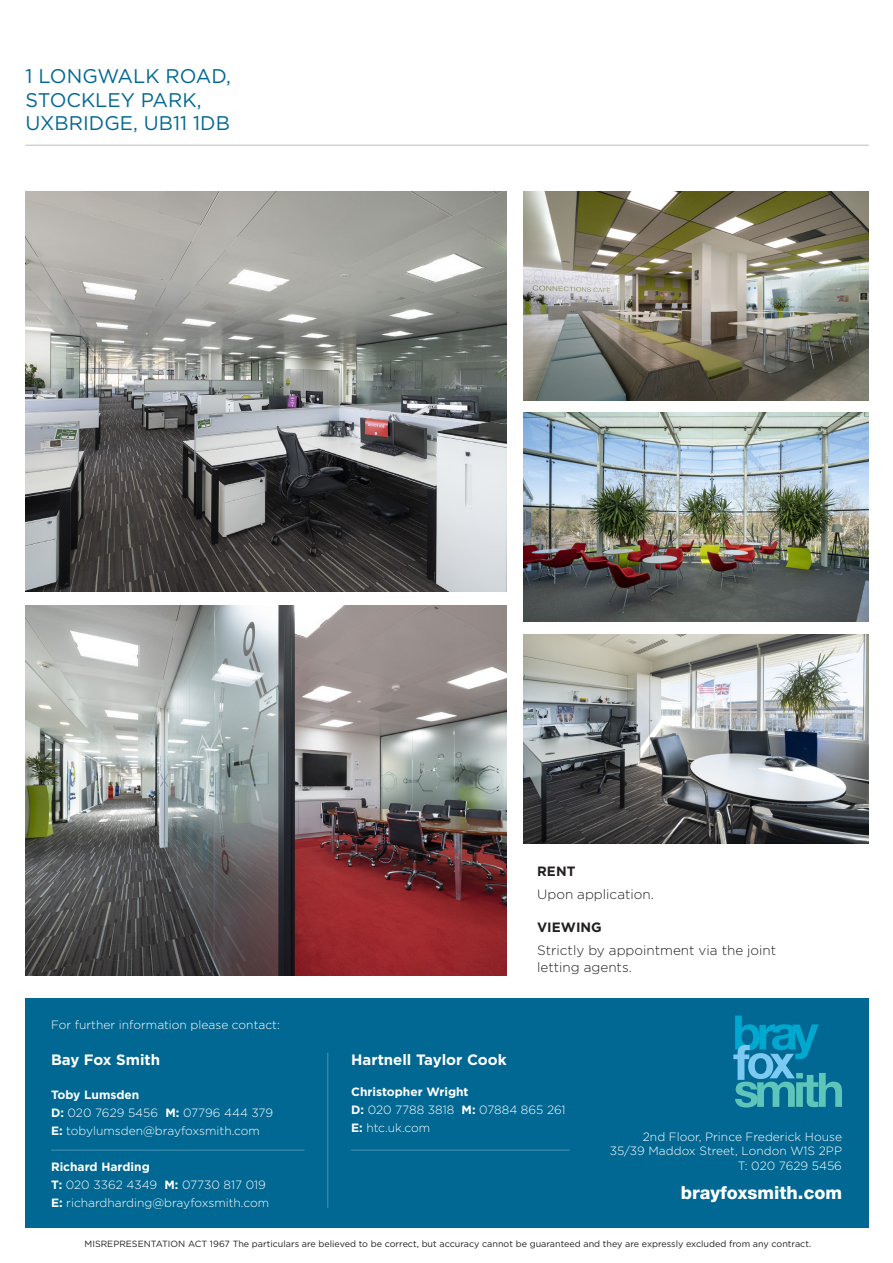
<style>
.page{position:relative;width:893px;height:1263px;background:#fff}
.page>*{position:absolute;margin:0;border:0;box-sizing:border-box;transform-origin:0 0}
.t1{font:19.8px "Gotham";color:#006893}
.t2{font:800 18px "Helvetica Neue";color:#fff}
.t3{font:700 15px "Gotham";color:#fff}
.t4{font:300 13.5px/16.2px "Gotham";color:#231f20}
.t5{font:700 13.5px "Gotham";color:#231f20}
.t6{font:300 12px "Gotham";color:#fff}
.t7{font:700 12px "Gotham";color:#fff}
.t8{font:9px "Gotham";color:#231f20}
.s1{font-weight:700}
</style>
<div class="page">
<div style="left:26px;top:998px;width:843px;height:230px;background:#006893"></div>
<svg style="left:733px;top:1015px;width:109px;height:92px"></svg>
<hr style="left:327px;top:1053px;width:1px;height:155px;background:#fff">
<img style="left:26px;top:191px;width:480px;height:400px">
<hr style="left:26px;top:145px;width:843px;height:1px;background:#bcbdc0">
<hr style="left:51px;top:1150px;width:253px;height:1px;background:#fff">
<img style="left:26px;top:605px;width:480px;height:370px">
<hr style="left:351px;top:1150px;width:219px;height:1px;background:#fff">
<img style="left:523px;top:191px;width:346px;height:209px">
<img style="left:523px;top:413px;width:346px;height:209px">
<img style="left:523px;top:634px;width:346px;height:209px">
<p class="t1" style="left:26px;top:63px;width:207px">1 LONGWALK ROAD,</p>
<p class="t1" style="left:26px;top:87px;width:178px">STOCKLEY PARK,</p>
<p class="t1" style="left:26px;top:111px;width:206px">UXBRIDGE, UB11 1DB</p>
<p class="t6" style="left:51px;top:1017px;width:230px">For further information please contact:</p>
<p class="t3" style="left:51px;top:1049px;width:111px">Bay Fox Smith</p>
<p class="t7" style="left:51px;top:1087px;width:90px">Toby Lumsden</p>
<p class="t6" style="left:51px;top:1105px;width:224px"><span class="s1">D:</span> 020 7629 5456 <span class="s1">M:</span> 07796 444 379</p>
<p class="t6" style="left:51px;top:1123px;width:210px"><span class="s1">E:</span> tobylumsden@brayfoxsmith.com</p>
<p class="t7" style="left:51px;top:1159px;width:100px">Richard Harding</p>
<p class="t6" style="left:51px;top:1177px;width:216px"><span class="s1">T:</span> 020 3362 4349 <span class="s1">M:</span> 07730 817 019</p>
<p class="t6" style="left:51px;top:1195px;width:220px"><span class="s1">E:</span> richardharding@brayfoxsmith.com</p>
<p class="t5" style="left:537px;top:862px;width:40px">RENT</p>
<p class="t4" style="left:537px;top:886px;width:118px">Upon application.</p>
<p class="t5" style="left:537px;top:918px;width:66px">VIEWING</p>
<p class="t4" style="left:537px;top:942px;width:241px">Strictly by appointment via the joint letting agents.</p>
<p class="t3" style="left:351px;top:1049px;width:157px">Hartnell Taylor Cook</p>
<p class="t7" style="left:351px;top:1084px;width:119px">Christopher Wright</p>
<p class="t6" style="left:351px;top:1102px;width:216px"><span class="s1">D:</span> 020 7788 3818 <span class="s1">M:</span> 07884 865 261</p>
<p class="t6" style="left:351px;top:1120px;width:81px"><span class="s1">E:</span> htc.uk.com</p>
<p class="t6" style="left:643px;top:1129px;width:201px">2nd Floor, Prince Frederick House</p>
<p class="t6" style="left:610px;top:1143px;width:234px">35/39 Maddox Street, London W1S 2PP</p>
<p class="t6" style="left:738px;top:1158px;width:106px">T: 020 7629 5456</p>
<p class="t2" style="left:681px;top:1181px;width:163px">brayfoxsmith.com</p>
<p class="t8" style="left:85px;top:1238px;width:728px">MISREPRESENTATION ACT 1967 The particulars are believed to be correct, but accuracy cannot be guaranteed and they are expressly excluded from any contract.</p>
</div>
